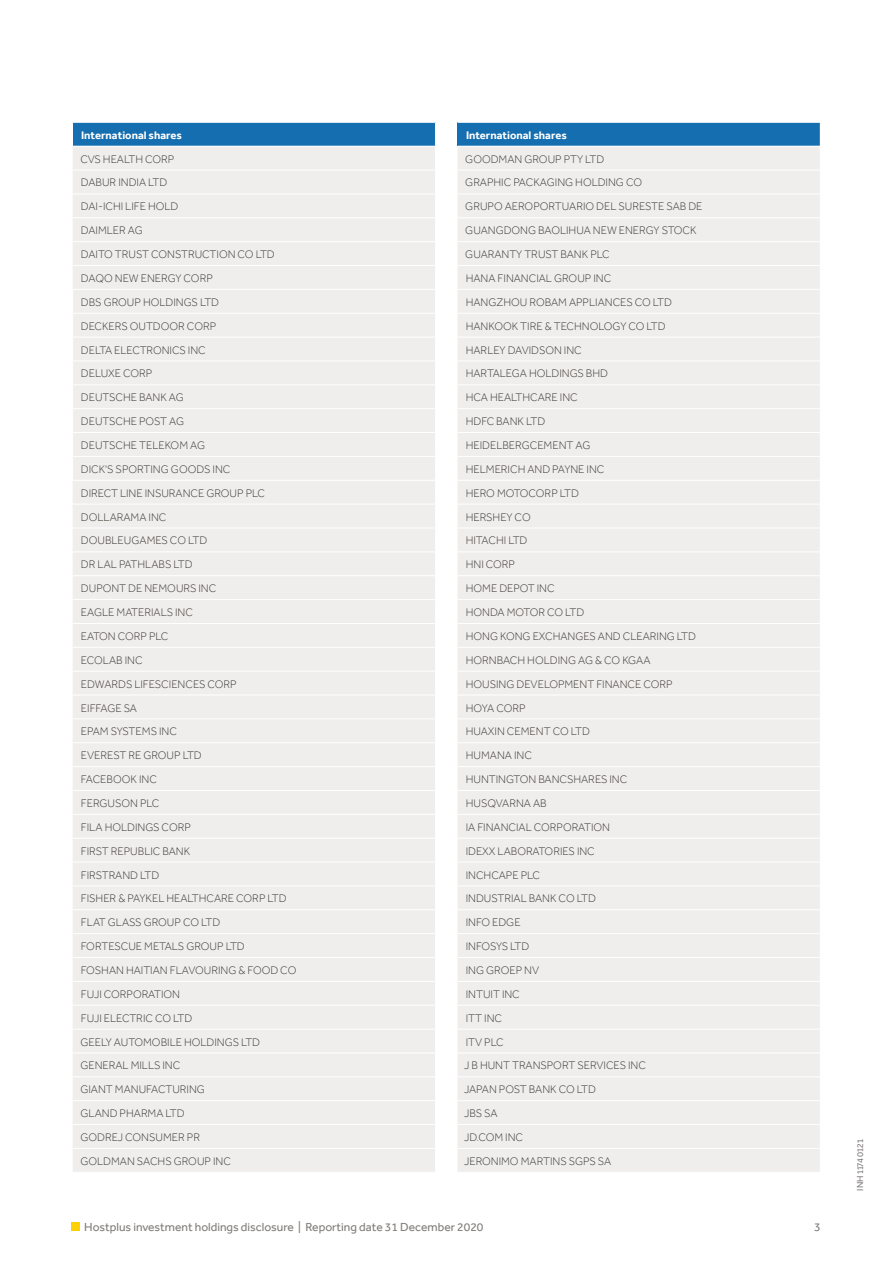
<style>
.page{position:relative;width:893px;height:1263px;background:#fff}
.page>*{position:absolute;margin:0;border:0;box-sizing:border-box;transform-origin:0 0}
.t1{font:12px "Effra";color:#807c7a}
.t2{font:300 11.25px/23.9px "Effra";color:#3d3732}
.t3{font:700 11.25px "Effra";color:#fff}
.t4{font:9px "Effra";color:#807c7a}
</style>
<div class="page">
<div style="left:71px;top:1222px;width:9px;height:9px;background:#ffd100"></div>
<div style="left:73px;top:122px;width:362px;height:24px;background:#156eaf"></div>
<div style="left:73px;top:147px;width:362px;height:1025px;background:#f0eeed"></div>
<hr style="left:73px;top:170px;width:363px;height:1px;background:#fff">
<hr style="left:73px;top:194px;width:363px;height:1px;background:#fff">
<hr style="left:73px;top:217px;width:363px;height:1px;background:#fff">
<hr style="left:73px;top:241px;width:363px;height:1px;background:#fff">
<hr style="left:73px;top:265px;width:363px;height:1px;background:#fff">
<hr style="left:73px;top:122px;width:363px;height:1px;background:#fff">
<hr style="left:73px;top:504px;width:363px;height:1px;background:#fff">
<hr style="left:73px;top:528px;width:363px;height:1px;background:#fff">
<hr style="left:73px;top:551px;width:363px;height:1px;background:#fff">
<hr style="left:73px;top:575px;width:363px;height:1px;background:#fff">
<hr style="left:73px;top:599px;width:363px;height:1px;background:#fff">
<hr style="left:73px;top:623px;width:363px;height:1px;background:#fff">
<hr style="left:73px;top:647px;width:363px;height:1px;background:#fff">
<hr style="left:73px;top:671px;width:363px;height:1px;background:#fff">
<hr style="left:73px;top:695px;width:363px;height:1px;background:#fff">
<hr style="left:73px;top:718px;width:363px;height:1px;background:#fff">
<hr style="left:73px;top:742px;width:363px;height:1px;background:#fff">
<hr style="left:73px;top:766px;width:363px;height:1px;background:#fff">
<hr style="left:73px;top:790px;width:363px;height:1px;background:#fff">
<hr style="left:73px;top:814px;width:363px;height:1px;background:#fff">
<hr style="left:73px;top:838px;width:363px;height:1px;background:#fff">
<hr style="left:73px;top:862px;width:363px;height:1px;background:#fff">
<hr style="left:73px;top:885px;width:363px;height:1px;background:#fff">
<hr style="left:73px;top:909px;width:363px;height:1px;background:#fff">
<hr style="left:73px;top:933px;width:363px;height:1px;background:#fff">
<hr style="left:73px;top:957px;width:363px;height:1px;background:#fff">
<hr style="left:73px;top:981px;width:363px;height:1px;background:#fff">
<hr style="left:73px;top:1005px;width:363px;height:1px;background:#fff">
<hr style="left:72px;top:289px;width:364px;height:1px;background:#fff">
<hr style="left:72px;top:313px;width:364px;height:1px;background:#fff">
<hr style="left:72px;top:337px;width:364px;height:1px;background:#fff">
<hr style="left:72px;top:361px;width:364px;height:1px;background:#fff">
<hr style="left:72px;top:384px;width:364px;height:1px;background:#fff">
<hr style="left:72px;top:408px;width:364px;height:1px;background:#fff">
<hr style="left:72px;top:432px;width:364px;height:1px;background:#fff">
<hr style="left:72px;top:456px;width:364px;height:1px;background:#fff">
<hr style="left:72px;top:480px;width:364px;height:1px;background:#fff">
<hr style="left:73px;top:1029px;width:363px;height:1px;background:#fff">
<hr style="left:73px;top:1052px;width:363px;height:1px;background:#fff">
<hr style="left:73px;top:1076px;width:363px;height:1px;background:#fff">
<hr style="left:73px;top:1100px;width:363px;height:1px;background:#fff">
<hr style="left:73px;top:1124px;width:363px;height:1px;background:#fff">
<hr style="left:73px;top:1148px;width:363px;height:1px;background:#fff">
<div style="left:457px;top:122px;width:363px;height:24px;background:#156eaf"></div>
<div style="left:458px;top:147px;width:362px;height:1025px;background:#f0eeed"></div>
<hr style="left:457px;top:122px;width:364px;height:1px;background:#fff">
<hr style="left:457px;top:170px;width:364px;height:1px;background:#fff">
<hr style="left:457px;top:194px;width:364px;height:1px;background:#fff">
<hr style="left:457px;top:217px;width:364px;height:1px;background:#fff">
<hr style="left:457px;top:241px;width:364px;height:1px;background:#fff">
<hr style="left:457px;top:265px;width:364px;height:1px;background:#fff">
<hr style="left:457px;top:289px;width:364px;height:1px;background:#fff">
<hr style="left:457px;top:313px;width:364px;height:1px;background:#fff">
<hr style="left:457px;top:337px;width:364px;height:1px;background:#fff">
<hr style="left:457px;top:361px;width:364px;height:1px;background:#fff">
<hr style="left:457px;top:384px;width:364px;height:1px;background:#fff">
<hr style="left:457px;top:408px;width:364px;height:1px;background:#fff">
<hr style="left:457px;top:432px;width:364px;height:1px;background:#fff">
<hr style="left:457px;top:456px;width:364px;height:1px;background:#fff">
<hr style="left:457px;top:480px;width:364px;height:1px;background:#fff">
<hr style="left:457px;top:504px;width:364px;height:1px;background:#fff">
<hr style="left:457px;top:528px;width:364px;height:1px;background:#fff">
<hr style="left:457px;top:551px;width:364px;height:1px;background:#fff">
<hr style="left:457px;top:575px;width:364px;height:1px;background:#fff">
<hr style="left:457px;top:599px;width:364px;height:1px;background:#fff">
<hr style="left:457px;top:623px;width:364px;height:1px;background:#fff">
<hr style="left:457px;top:647px;width:364px;height:1px;background:#fff">
<hr style="left:457px;top:671px;width:364px;height:1px;background:#fff">
<hr style="left:457px;top:695px;width:364px;height:1px;background:#fff">
<hr style="left:457px;top:718px;width:364px;height:1px;background:#fff">
<hr style="left:457px;top:742px;width:364px;height:1px;background:#fff">
<hr style="left:457px;top:766px;width:364px;height:1px;background:#fff">
<hr style="left:457px;top:790px;width:364px;height:1px;background:#fff">
<hr style="left:457px;top:814px;width:364px;height:1px;background:#fff">
<hr style="left:457px;top:838px;width:364px;height:1px;background:#fff">
<hr style="left:457px;top:862px;width:364px;height:1px;background:#fff">
<hr style="left:457px;top:885px;width:364px;height:1px;background:#fff">
<hr style="left:457px;top:909px;width:364px;height:1px;background:#fff">
<hr style="left:457px;top:933px;width:364px;height:1px;background:#fff">
<hr style="left:457px;top:957px;width:364px;height:1px;background:#fff">
<hr style="left:457px;top:981px;width:364px;height:1px;background:#fff">
<hr style="left:457px;top:1005px;width:364px;height:1px;background:#fff">
<hr style="left:457px;top:1029px;width:364px;height:1px;background:#fff">
<hr style="left:457px;top:1052px;width:364px;height:1px;background:#fff">
<hr style="left:457px;top:1076px;width:364px;height:1px;background:#fff">
<hr style="left:457px;top:1100px;width:364px;height:1px;background:#fff">
<hr style="left:457px;top:1124px;width:364px;height:1px;background:#fff">
<hr style="left:457px;top:1148px;width:364px;height:1px;background:#fff">
<p class="t3" style="left:81px;top:128px;width:102px">International shares</p>
<p class="t2" style="left:80px;top:147px;width:217px">CVS HEALTH CORP<br>DABUR INDIA LTD<br>DAI-ICHI LIFE HOLD<br>DAIMLER AG<br>DAITO TRUST CONSTRUCTION CO LTD<br>DAQO NEW ENERGY CORP<br>DBS GROUP HOLDINGS LTD<br>DECKERS OUTDOOR CORP<br>DELTA ELECTRONICS INC<br>DELUXE CORP<br>DEUTSCHE BANK AG<br>DEUTSCHE POST AG<br>DEUTSCHE TELEKOM AG<br>DICK'S SPORTING GOODS INC<br>DIRECT LINE INSURANCE GROUP PLC<br>DOLLARAMA INC<br>DOUBLEUGAMES CO LTD<br>DR LAL PATHLABS LTD<br>DUPONT DE NEMOURS INC<br>EAGLE MATERIALS INC<br>EATON CORP PLC<br>ECOLAB INC<br>EDWARDS LIFESCIENCES CORP<br>EIFFAGE SA<br>EPAM SYSTEMS INC<br>EVEREST RE GROUP LTD<br>FACEBOOK INC<br>FERGUSON PLC<br>FILA HOLDINGS CORP<br>FIRST REPUBLIC BANK<br>FIRSTRAND LTD<br>FISHER &amp; PAYKEL HEALTHCARE CORP LTD<br>FLAT GLASS GROUP CO LTD<br>FORTESCUE METALS GROUP LTD<br>FOSHAN HAITIAN FLAVOURING &amp; FOOD CO<br>FUJI CORPORATION<br>FUJI ELECTRIC CO LTD<br>GEELY AUTOMOBILE HOLDINGS LTD<br>GENERAL MILLS INC<br>GIANT MANUFACTURING<br>GLAND PHARMA LTD<br>GODREJ CONSUMER PR<br>GOLDMAN SACHS GROUP INC</p>
<p class="t3" style="left:466px;top:128px;width:102px">International shares</p>
<p class="t2" style="left:464px;top:147px;width:240px">GOODMAN GROUP PTY LTD<br>GRAPHIC PACKAGING HOLDING CO<br>GRUPO AEROPORTUARIO DEL SURESTE SAB DE<br>GUANGDONG BAOLIHUA NEW ENERGY STOCK<br>GUARANTY TRUST BANK PLC<br>HANA FINANCIAL GROUP INC<br>HANGZHOU ROBAM APPLIANCES CO LTD<br>HANKOOK TIRE &amp; TECHNOLOGY CO LTD<br>HARLEY DAVIDSON INC<br>HARTALEGA HOLDINGS BHD<br>HCA HEALTHCARE INC<br>HDFC BANK LTD<br>HEIDELBERGCEMENT AG<br>HELMERICH AND PAYNE INC<br>HERO MOTOCORP LTD<br>HERSHEY CO<br>HITACHI LTD<br>HNI CORP<br>HOME DEPOT INC<br>HONDA MOTOR CO LTD<br>HONG KONG EXCHANGES AND CLEARING LTD<br>HORNBACH HOLDING AG &amp; CO KGAA<br>HOUSING DEVELOPMENT FINANCE CORP<br>HOYA CORP<br>HUAXIN CEMENT CO LTD<br>HUMANA INC<br>HUNTINGTON BANCSHARES INC<br>HUSQVARNA AB<br>IA FINANCIAL CORPORATION<br>IDEXX LABORATORIES INC<br>INCHCAPE PLC<br>INDUSTRIAL BANK CO LTD<br>INFO EDGE<br>INFOSYS LTD<br>ING GROEP NV<br>INTUIT INC<br>ITT INC<br>ITV PLC<br>J B HUNT TRANSPORT SERVICES INC<br>JAPAN POST BANK CO LTD<br>JBS SA<br>JD.COM INC<br>JERONIMO MARTINS SGPS SA</p>
<p class="t1" style="left:84px;top:1220px;width:401px">Hostplus investment holdings disclosure | Reporting date 31 December 2020</p>
<p class="t1" style="left:814px;top:1220px;width:8px">3</p>
<p class="t4" style="left:855px;top:1191px;width:53px;rotate:-90deg">INH 1174 0121</p>
</div>
